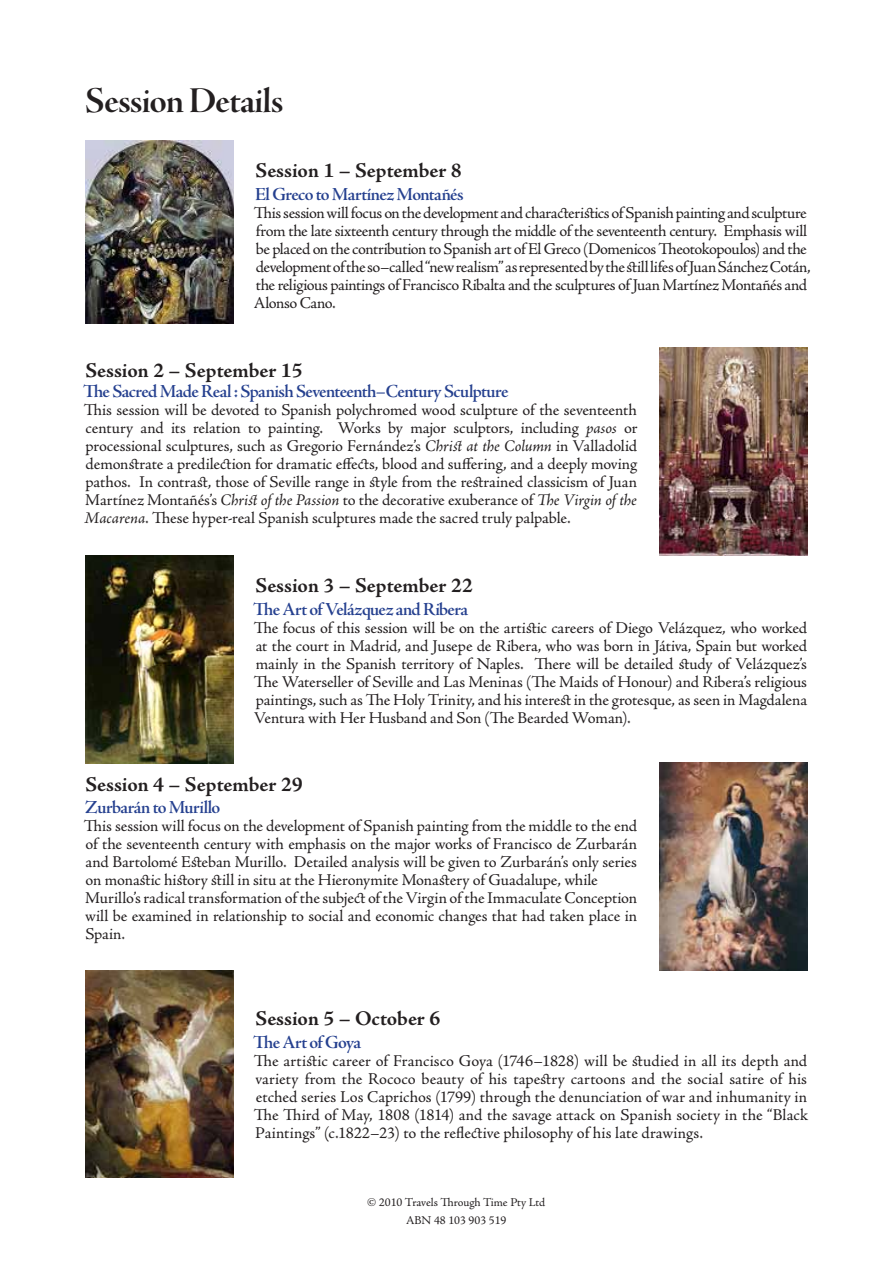
<style>
.page{position:relative;width:893px;height:1263px;background:#fff}
.page>*{position:absolute;margin:0;border:0;box-sizing:border-box;transform-origin:0 0}
.t1{font:37.5px "Adobe Jenson Pro Bold Disp";letter-spacing:-.015em;color:#231f20}
.t2{font:700 21px "Adobe Jenson Pro";letter-spacing:-.005em;color:#231f20}
.t3{font:18.75px "Adobe Jenson Pro Semibold Subh";letter-spacing:-.03em;color:#25408f}
.t4{font:16.5px/18px "Adobe Jenson Pro";letter-spacing:-.015em;color:#231f20;text-align:justify}
.t5{font:12px/18px "Adobe Jenson Pro";color:#231f20;text-align:center}
.s1{font-style:italic}
</style>
<div class="page">
<img style="left:85px;top:140px;width:149px;height:183px">
<img style="left:659px;top:348px;width:149px;height:207px">
<img style="left:85px;top:555px;width:149px;height:209px">
<img style="left:659px;top:763px;width:149px;height:207px">
<img style="left:85px;top:970px;width:149px;height:208px">
<h1 class="t1" style="left:85px;top:80px;width:200px">Session Details</h1>
<p class="t2" style="left:255px;top:159px;width:208px">Session 1 – September 8</p>
<p class="t3" style="left:255px;top:184px;width:210px">El Greco to Martínez Montañés</p>
<p class="t4" style="left:254px;top:204px;width:558px;text-align:left">This session will focus on the development and characteristics of Spanish painting and sculpture from the late sixteenth century through the middle of the seventeenth century. Emphasis will be placed on the contribution to Spanish art of El Greco (Domenicos Theotokopoulos) and the development of the so–called “new realism” as represented by the still lifes of Juan Sánchez Cotán, the religious paintings of Francisco Ribalta and the sculptures of Juan Martínez Montañés and Alonso Cano.</p>
<p class="t2" style="left:85px;top:359px;width:219px">Session 2 – September 15</p>
<p class="t3" style="left:83px;top:381px;width:427px">The Sacred Made Real : Spanish Seventeenth–Century Sculpture</p>
<p class="t4" style="left:84px;top:401px;width:555px">This session will be devoted to Spanish polychromed wood sculpture of the seventeenth century and its relation to painting. Works by major sculptors, including <span class="s1">pasos</span> or processional sculptures, such as Gregorio Fernández’s <span class="s1">Christ at the Column</span> in Valladolid demonstrate a predilection for dramatic effects, blood and suffering, and a deeply moving pathos. In contrast, those of Seville range in style from the restrained classicism of Juan Martínez Montañés’s <span class="s1">Christ of the Passion</span> to the decorative exuberance of <span class="s1">The Virgin of the Macarena</span>. These hyper-real Spanish sculptures made the sacred truly palpable.</p>
<p class="t2" style="left:255px;top:574px;width:219px">Session 3 – September 22</p>
<p class="t3" style="left:253px;top:598px;width:217px">The Art of Velázquez and Ribera</p>
<p class="t4" style="left:254px;top:619px;width:555px">The focus of this session will be on the artistic careers of Diego Velázquez, who worked at the court in Madrid, and Jusepe de Ribera, who was born in Játiva, Spain but worked mainly in the Spanish territory of Naples. There will be detailed study of Velázquez’s The Waterseller of Seville and Las Meninas (The Maids of Honour) and Ribera’s religious paintings, such as The Holy Trinity, and his interest in the grotesque, as seen in Magdalena Ventura with Her Husband and Son (The Bearded Woman).</p>
<p class="t2" style="left:85px;top:772px;width:219px">Session 4 – September 29</p>
<p class="t3" style="left:85px;top:797px;width:137px">Zurbarán to Murillo</p>
<p class="t4" style="left:84px;top:818px;width:555px;text-align:left">This session will focus on the development of Spanish painting from the middle to the end of the seventeenth century with emphasis on the major works of Francisco de Zurbarán and Bartolomé Esteban Murillo. Detailed analysis will be given to Zurbarán’s only series on monastic history still in situ at the Hieronymite Monastery of Guadalupe, while Murillo’s radical transformation of the subject of the Virgin of the Immaculate Conception will be examined in relationship to social and economic changes that had taken place in Spain.</p>
<p class="t2" style="left:255px;top:1007px;width:186px">Session 5 – October 6</p>
<p class="t3" style="left:253px;top:1031px;width:109px">The Art of Goya</p>
<p class="t4" style="left:254px;top:1052px;width:556px">The artistic career of Francisco Goya (1746–1828) will be studied in all its depth and variety from the Rococo beauty of his tapestry cartoons and the social satire of his etched series Los Caprichos (1799) through the denunciation of war and inhumanity in The Third of May, 1808 (1814) and the savage attack on Spanish society in the “Black Paintings” (c.1822–23) to the reflective philosophy of his late drawings.</p>
<p class="t5" style="left:367px;top:1193px;width:180px">© 2010 Travels Through Time Pty Ltd<br>ABN 48 103 903 519</p>
</div>
